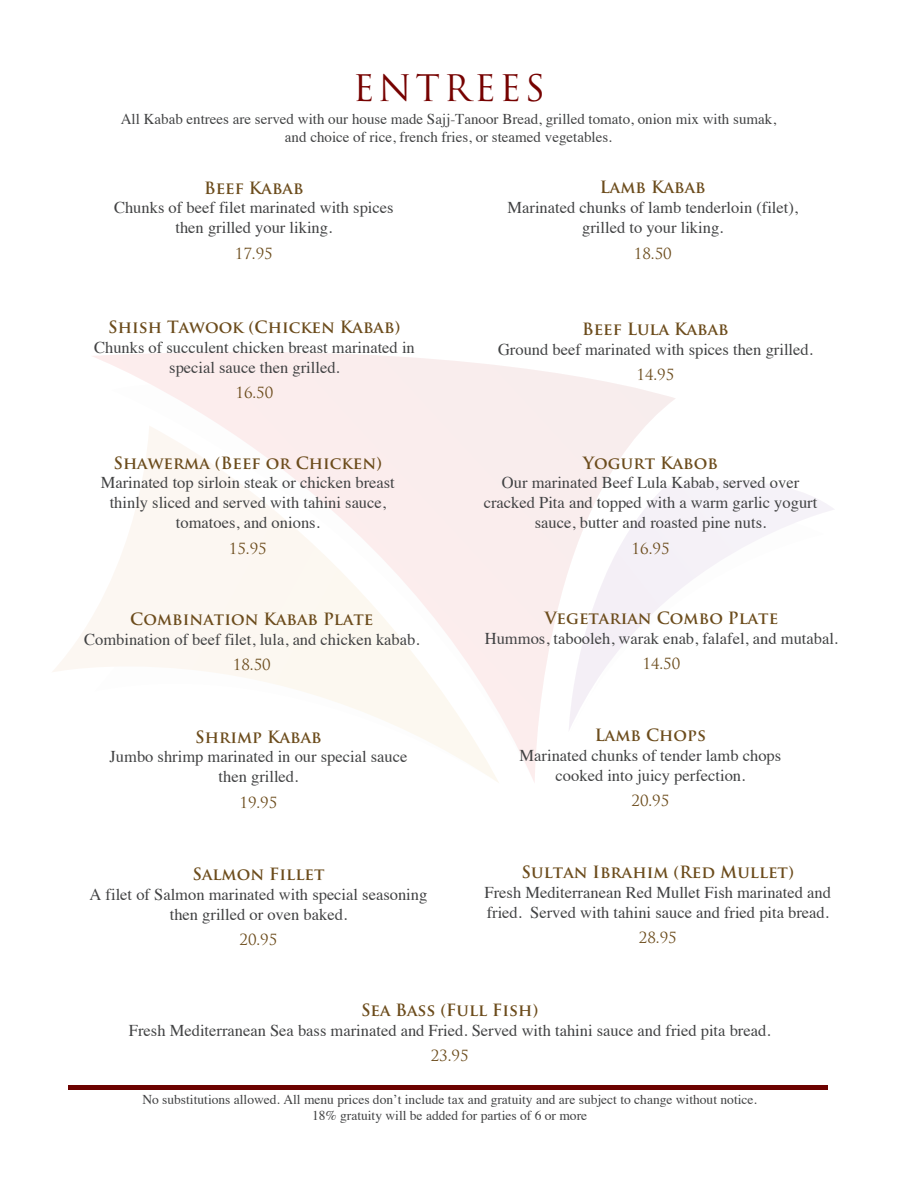
<style>
.page{position:relative;width:918px;height:1188px;background:#fff}
.page>*{position:absolute;margin:0;border:0;box-sizing:border-box;transform-origin:0 0}
.t1{font:35.7px "Trajan Pro";letter-spacing:.1em;color:#760200}
.t2{font:16.5px/19.8px "Times";color:#414243;text-align:center}
.t3{font:15px/18px "Times";color:#414243;text-align:center}
.t4{font:15px "Trajan Pro";color:#6c4c1c}
.t5{font:13.5px/16.2px "Times";color:#414243;text-align:center}
.s1{font-family:"Trajan Pro";font-weight:700;color:#6c4c1c}
</style>
<div class="page">
<svg style="left:53px;top:620px;width:38px;height:52px"></svg>
<svg style="left:91px;top:352px;width:584px;height:431px"></svg>
<svg style="left:569px;top:481px;width:265px;height:251px"></svg>
<hr style="left:68px;top:1085px;width:759px;height:4px;background:#6c0200">
<p class="t1" style="left:353px;top:66px;width:194px">ENTREES</p>
<p class="t3" style="left:121px;top:108px;width:657px">All Kabab entrees are served with our house made Sajj-Tanoor Bread, grilled tomato, onion mix with sumak, and choice of rice, french fries, or steamed vegetables.</p>
<p class="t2" style="left:114px;top:177px;width:281px"><span class="s1">Beef Kabab<br></span>Chunks of beef filet marinated with spices then grilled your liking.</p>
<p class="t4" style="left:235px;top:244px;width:40px">17.95</p>
<p class="t2" style="left:94px;top:316px;width:322px"><span class="s1">Shish Tawook (Chicken Kabab)<br></span>Chunks of succulent chicken breast marinated in special sauce then grilled.</p>
<p class="t4" style="left:235px;top:383px;width:40px">16.50</p>
<p class="t2" style="left:101px;top:452px;width:296px"><span class="s1">Shawerma (Beef or Chicken)<br></span>Marinated top sirloin steak or chicken breast thinly sliced and served with tahini sauce, tomatoes, and onions.</p>
<p class="t4" style="left:229px;top:539px;width:40px">15.95</p>
<p class="t2" style="left:84px;top:608px;width:337px"><span class="s1">Combination Kabab Plate<br></span>Combination of beef filet, lula, and chicken kabab.</p>
<p class="t4" style="left:233px;top:655px;width:40px">18.50</p>
<p class="t2" style="left:110px;top:726px;width:299px"><span class="s1">Shrimp Kabab<br></span>Jumbo shrimp marinated in our special sauce then grilled.</p>
<p class="t4" style="left:239px;top:793px;width:40px">19.95</p>
<p class="t2" style="left:90px;top:863px;width:339px"><span class="s1">Salmon Fillet<br></span>A filet of Salmon marinated with special seasoning then grilled or oven baked.</p>
<p class="t4" style="left:239px;top:930px;width:40px">20.95</p>
<p class="t2" style="left:508px;top:177px;width:292px"><span class="s1">Lamb Kabab<br></span>Marinated chunks of lamb tenderloin (filet), grilled to your liking.</p>
<p class="t4" style="left:634px;top:244px;width:40px">18.50</p>
<p class="t2" style="left:498px;top:318px;width:316px"><span class="s1">Beef Lula Kabab<br></span>Ground beef marinated with spices then grilled.</p>
<p class="t4" style="left:636px;top:365px;width:40px">14.95</p>
<p class="t2" style="left:484px;top:452px;width:335px"><span class="s1">Yogurt Kabob<br></span>Our marinated Beef Lula Kabab, served over cracked Pita and topped with a warm garlic yogurt sauce, butter and roasted pine nuts.</p>
<p class="t4" style="left:632px;top:539px;width:40px">16.95</p>
<p class="t2" style="left:485px;top:607px;width:355px"><span class="s1">Vegetarian Combo Plate<br></span>Hummos, tabooleh, warak enab, falafel, and mutabal.</p>
<p class="t4" style="left:642px;top:654px;width:40px">14.50</p>
<p class="t2" style="left:520px;top:724px;width:263px"><span class="s1">Lamb Chops<br></span>Marinated chunks of tender lamb chops cooked into juicy perfection.</p>
<p class="t4" style="left:631px;top:791px;width:40px">20.95</p>
<p class="t2" style="left:485px;top:861px;width:348px"><span class="s1">Sultan Ibrahim (Red Mullet)<br></span>Fresh Mediterranean Red Mullet Fish marinated and fried. Served with tahini sauce and fried pita bread.</p>
<p class="t4" style="left:639px;top:928px;width:40px">28.95</p>
<p class="t2" style="left:129px;top:999px;width:643px"><span class="s1">Sea Bass (Full Fish)<br></span>Fresh Mediterranean Sea bass marinated and Fried. Served with tahini sauce and fried pita bread.</p>
<p class="t4" style="left:431px;top:1046px;width:40px">23.95</p>
<p class="t5" style="left:142px;top:1090px;width:616px">No substitutions allowed. All menu prices don’t include tax and gratuity and are subject to change without notice.<br>18% gratuity will be added for parties of 6 or more</p>
</div>
